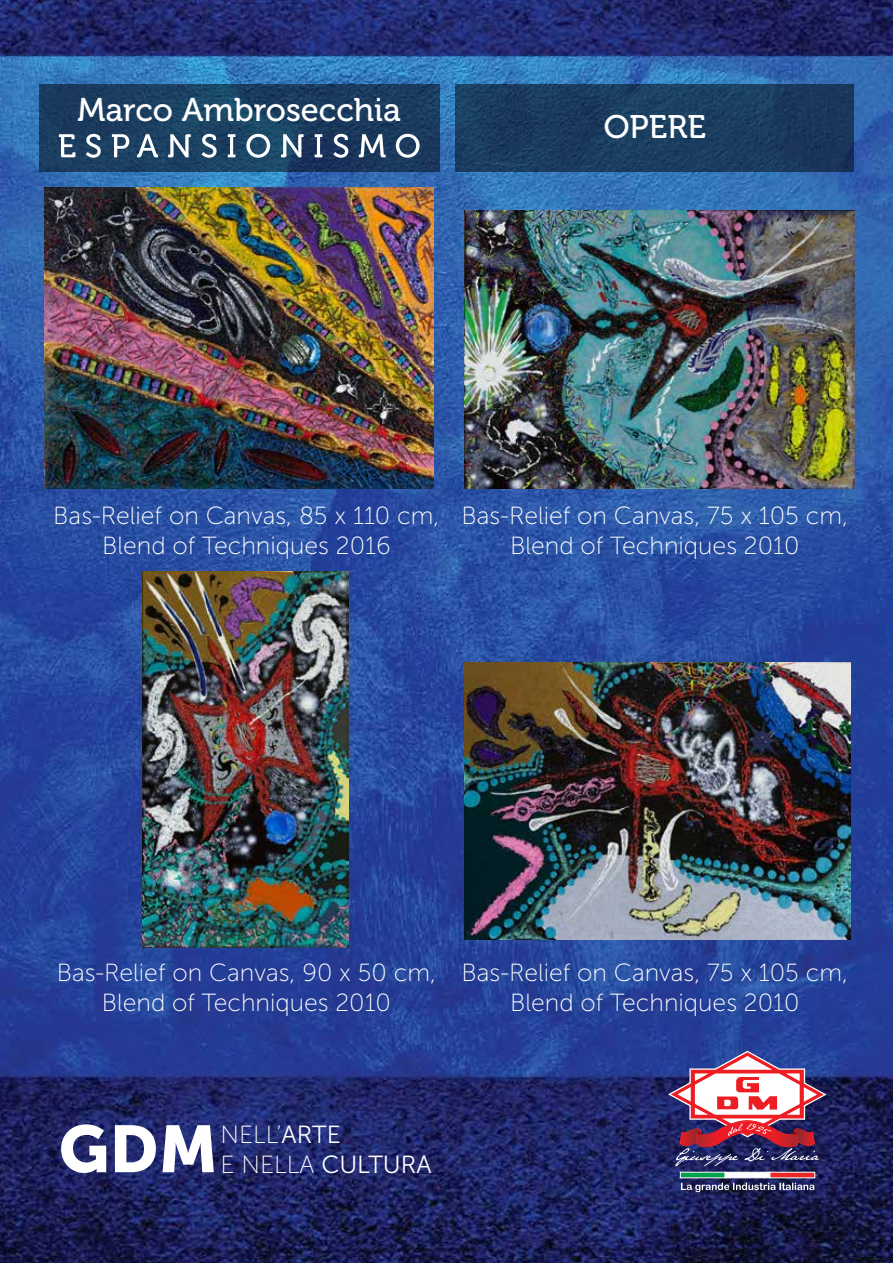
<style>
.page{position:relative;width:893px;height:1263px;background:#fff}
.page>*{position:absolute;margin:0;border:0;box-sizing:border-box;transform-origin:0 0}
.t1{font:65.85px "Museo Sans 900";color:#fff}
.t2{font:32.7px "Museo 500";color:#fff}
.t3{font:32.55px "Museo 500";color:#fff}
.t4{font:24.75px/29.7px "Museo Sans 100";color:#fff;text-align:center}
.t5{font:24.75px "Museo Sans 300";color:#fff}
.s1{font-family:"Museo Sans 300"}
.s2{font-family:"Museo Sans 100"}
</style>
<div class="page">
<img style="left:0;top:0;width:893px;height:1263px">
<svg style="left:665px;top:1049px;width:164px;height:117px"></svg>
<svg style="left:680px;top:1172px;width:45px;height:6px"></svg>
<svg style="left:725px;top:1172px;width:45px;height:6px"></svg>
<svg style="left:770px;top:1172px;width:45px;height:6px"></svg>
<svg style="left:681px;top:1182px;width:133px;height:10px"></svg>
<div style="left:456px;top:84px;width:398px;height:88px;background:#1a3b5e"></div>
<svg style="left:39px;top:84px;width:400px;height:88px;fill:#1b3d60"></svg>
<svg style="left:59px;top:134px;width:16px;height:23px"></svg>
<svg style="left:86px;top:134px;width:15px;height:24px"></svg>
<svg style="left:112px;top:134px;width:17px;height:23px"></svg>
<svg style="left:137px;top:134px;width:21px;height:23px"></svg>
<svg style="left:168px;top:134px;width:23px;height:23px"></svg>
<svg style="left:202px;top:134px;width:15px;height:24px"></svg>
<svg style="left:228px;top:134px;width:7px;height:23px"></svg>
<svg style="left:246px;top:134px;width:24px;height:24px"></svg>
<svg style="left:281px;top:134px;width:23px;height:23px"></svg>
<svg style="left:315px;top:134px;width:7px;height:23px"></svg>
<svg style="left:333px;top:134px;width:15px;height:24px"></svg>
<svg style="left:359px;top:134px;width:27px;height:23px"></svg>
<svg style="left:396px;top:134px;width:24px;height:24px"></svg>
<img style="left:45px;top:187px;width:389px;height:301px">
<img style="left:464px;top:210px;width:390px;height:278px">
<img style="left:142px;top:571px;width:206px;height:376px">
<img style="left:464px;top:662px;width:387px;height:277px">
<h2 class="t2" style="left:77px;top:92px;width:325px">Marco Ambrosecchia</h2>
<h3 class="t3" style="left:604px;top:109px;width:104px">OPERE</h3>
<p class="t4" style="left:53px;top:501px;width:388px">Bas-Relief on Canvas, 85 x 110 cm,<br>Blend of Techniques 2016</p>
<p class="t4" style="left:462px;top:501px;width:388px">Bas-Relief on Canvas, 75 x 105 cm,<br>Blend of Techniques 2010</p>
<p class="t4" style="left:57px;top:958px;width:381px">Bas-Relief on Canvas, 90 x 50 cm,<br>Blend of Techniques 2010</p>
<p class="t4" style="left:462px;top:958px;width:388px">Bas-Relief on Canvas, 75 x 105 cm,<br>Blend of Techniques 2010</p>
<h1 class="t1" style="left:59px;top:1112px;width:161px">GDM</h1>
<p class="t4" style="left:221px;top:1120px;width:122px">NELL’<span class="s1">ARTE</span></p>
<p class="t5" style="left:221px;top:1151px;width:213px"><span class="s2">E NELLA</span> CULTURA</p>
</div>
